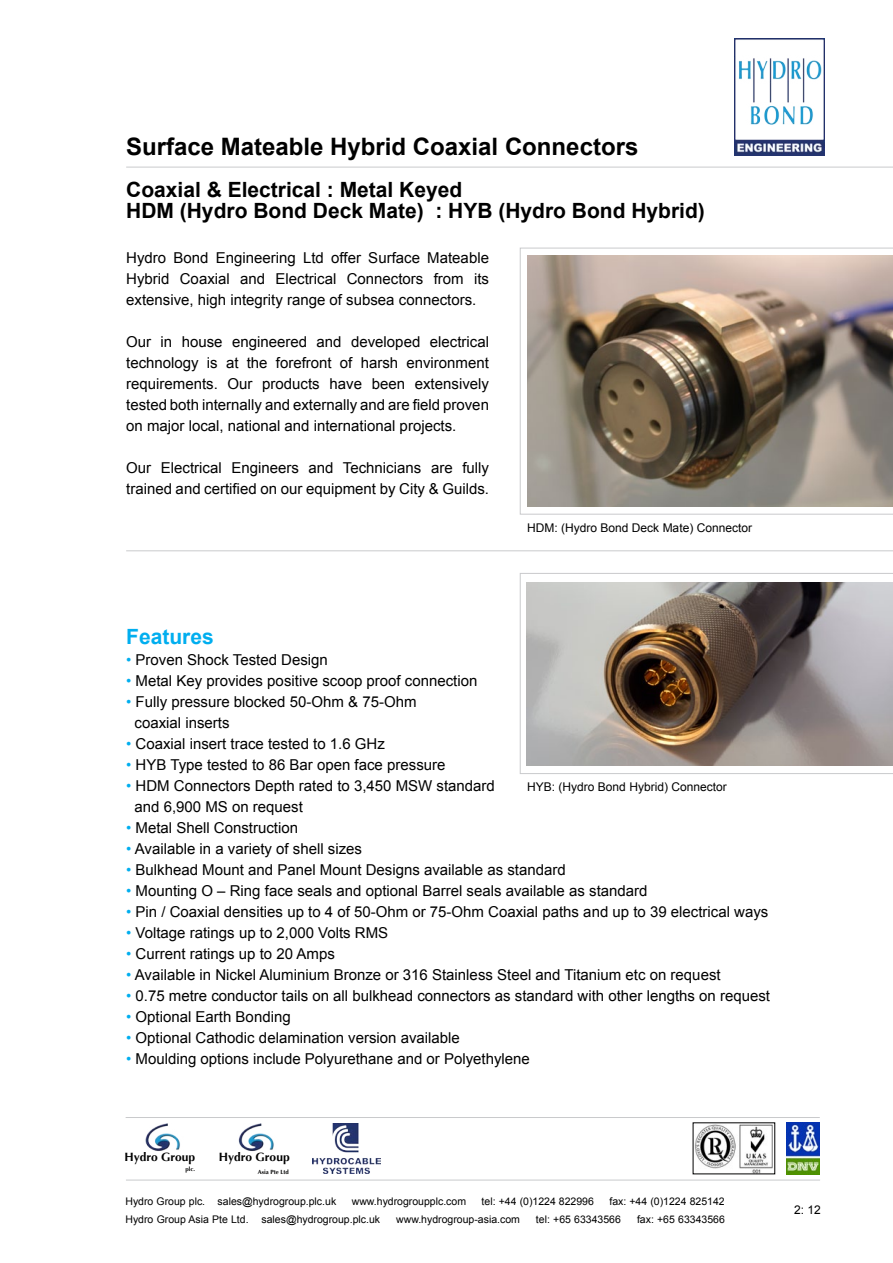
<style>
.page{position:relative;width:893px;height:1263px;background:#fff}
.page>*{position:absolute;margin:0;border:0;box-sizing:border-box;transform-origin:0 0}
.t1{font:700 24px "Arial";color:#000}
.t2{font:700 21px/21px "Arial";color:#000}
.t3{font:700 21px "Arial";color:#00aeef}
.t4{font:15px/21px "Arial";color:#000}
.t5{font:12px "Arial";color:#000}
.t6{font:700 12px "Optima";color:#000}
.t7{font:10.5px "Arial";color:#000}
.t8{font:700 6px "Optima";color:#000}
.s1{color:#00aeef}
</style>
<div class="page">
<hr style="left:126px;top:551px;width:767px;height:1px;background:#c9cacc">
<img style="left:520px;top:248px;width:373px;height:266px">
<img style="left:520px;top:573px;width:373px;height:201px">
<hr style="left:126px;top:167px;width:767px;height:1px;background:#c9cacc">
<img style="left:734px;top:38px;width:90px;height:117px">
<hr style="left:126px;top:1180px;width:694px;height:1px;background:#c9cacc">
<img style="left:313px;top:1123px;width:67px;height:50px">
<img style="left:145px;top:1124px;width:35px;height:27px">
<img style="left:238px;top:1124px;width:36px;height:27px">
<hr style="left:126px;top:1117px;width:694px;height:1px;background:#c9cacc">
<img style="left:787px;top:1123px;width:33px;height:51px">
<img style="left:695px;top:1124px;width:78px;height:48px">
<h1 class="t1" style="left:126px;top:130px;width:514px">Surface Mateable Hybrid Coaxial Connectors</h1>
<h2 class="t2" style="left:126px;top:179px;width:580px">Coaxial &amp; Electrical : Metal Keyed<br>HDM (Hydro Bond Deck Mate) : HYB (Hydro Bond Hybrid)</h2>
<p class="t4" style="left:126px;top:247px;width:364px;text-align:justify">Hydro Bond Engineering Ltd offer Surface Mateable Hybrid Coaxial and Electrical Connectors from its extensive, high integrity range of subsea connectors.</p>
<p class="t4" style="left:126px;top:331px;width:364px;text-align:justify">Our in house engineered and developed electrical technology is at the forefront of harsh environment requirements. Our products have been extensively tested both internally and externally and are field proven on major local, national and international projects.</p>
<p class="t4" style="left:126px;top:457px;width:364px">Our Electrical Engineers and Technicians are fully trained and certified on our equipment by City &amp; Guilds.</p>
<p class="t5" style="left:527px;top:520px;width:226px">HDM: (Hydro Bond Deck Mate) Connector</p>
<h2 class="t3" style="left:126px;top:622px;width:89px">Features</h2>
<p class="t4" style="left:126px;top:649px;width:203px"><span class="s1">•</span> Proven Shock Tested Design</p>
<p class="t4" style="left:126px;top:670px;width:353px"><span class="s1">•</span> Metal Key provides positive scoop proof connection</p>
<p class="t4" style="left:135px;top:691px;width:283px;text-indent:-8px"><span class="s1">•</span> Fully pressure blocked 50-Ohm &amp; 75-Ohm coaxial inserts</p>
<p class="t4" style="left:126px;top:733px;width:260px"><span class="s1">•</span> Coaxial insert trace tested to 1.6 GHz</p>
<p class="t4" style="left:126px;top:754px;width:321px"><span class="s1">•</span> HYB Type tested to 86 Bar open face pressure</p>
<p class="t4" style="left:135px;top:775px;width:362px;text-indent:-8px"><span class="s1">•</span> HDM Connectors Depth rated to 3,450 MSW standard and 6,900 MS on request</p>
<p class="t4" style="left:126px;top:817px;width:173px"><span class="s1">•</span> Metal Shell Construction</p>
<p class="t4" style="left:126px;top:838px;width:237px"><span class="s1">•</span> Available in a variety of shell sizes</p>
<p class="t4" style="left:126px;top:859px;width:441px"><span class="s1">•</span> Bulkhead Mount and Panel Mount Designs available as standard</p>
<p class="t4" style="left:126px;top:880px;width:523px"><span class="s1">•</span> Mounting O – Ring face seals and optional Barrel seals available as standard</p>
<p class="t4" style="left:126px;top:901px;width:644px"><span class="s1">•</span> Pin / Coaxial densities up to 4 of 50-Ohm or 75-Ohm Coaxial paths and up to 39 electrical ways</p>
<p class="t4" style="left:126px;top:922px;width:264px"><span class="s1">•</span> Voltage ratings up to 2,000 Volts RMS</p>
<p class="t4" style="left:126px;top:943px;width:210px"><span class="s1">•</span> Current ratings up to 20 Amps</p>
<p class="t4" style="left:126px;top:964px;width:596px"><span class="s1">•</span> Available in Nickel Aluminium Bronze or 316 Stainless Steel and Titanium etc on request</p>
<p class="t4" style="left:126px;top:985px;width:645px"><span class="s1">•</span> 0.75 metre conductor tails on all bulkhead connectors as standard with other lengths on request</p>
<p class="t4" style="left:126px;top:1006px;width:166px"><span class="s1">•</span> Optional Earth Bonding</p>
<p class="t4" style="left:126px;top:1027px;width:335px"><span class="s1">•</span> Optional Cathodic delamination version available</p>
<p class="t4" style="left:126px;top:1048px;width:405px"><span class="s1">•</span> Moulding options include Polyurethane and or Polyethylene</p>
<p class="t5" style="left:527px;top:779px;width:201px">HYB: (Hydro Bond Hybrid) Connector</p>
<p class="t6" style="left:124px;top:1150px;width:72px">Hydro Group</p>
<p class="t6" style="left:219px;top:1150px;width:72px">Hydro Group</p>
<p class="t8" style="left:185px;top:1165px;width:11px">plc.</p>
<p class="t8" style="left:258px;top:1168px;width:33px">Asia Pte Ltd</p>
<p class="t7" style="left:125px;top:1194px;width:212px">Hydro Group plc. sales@hydrogroup.plc.uk</p>
<p class="t7" style="left:352px;top:1194px;width:116px">www.hydrogroupplc.com</p>
<p class="t7" style="left:482px;top:1194px;width:114px">tel: +44 (0)1224 822996</p>
<p class="t7" style="left:609px;top:1194px;width:117px">fax: +44 (0)1224 825142</p>
<p class="t7" style="left:125px;top:1212px;width:256px">Hydro Group Asia Pte Ltd. sales@hydrogroup.plc.uk</p>
<p class="t7" style="left:396px;top:1212px;width:125px">www.hydrogroup-asia.com</p>
<p class="t7" style="left:536px;top:1212px;width:86px">tel: +65 63343566</p>
<p class="t7" style="left:637px;top:1212px;width:89px">fax: +65 63343566</p>
<p class="t5" style="left:794px;top:1202px;width:28px">2: 12</p>
</div>
